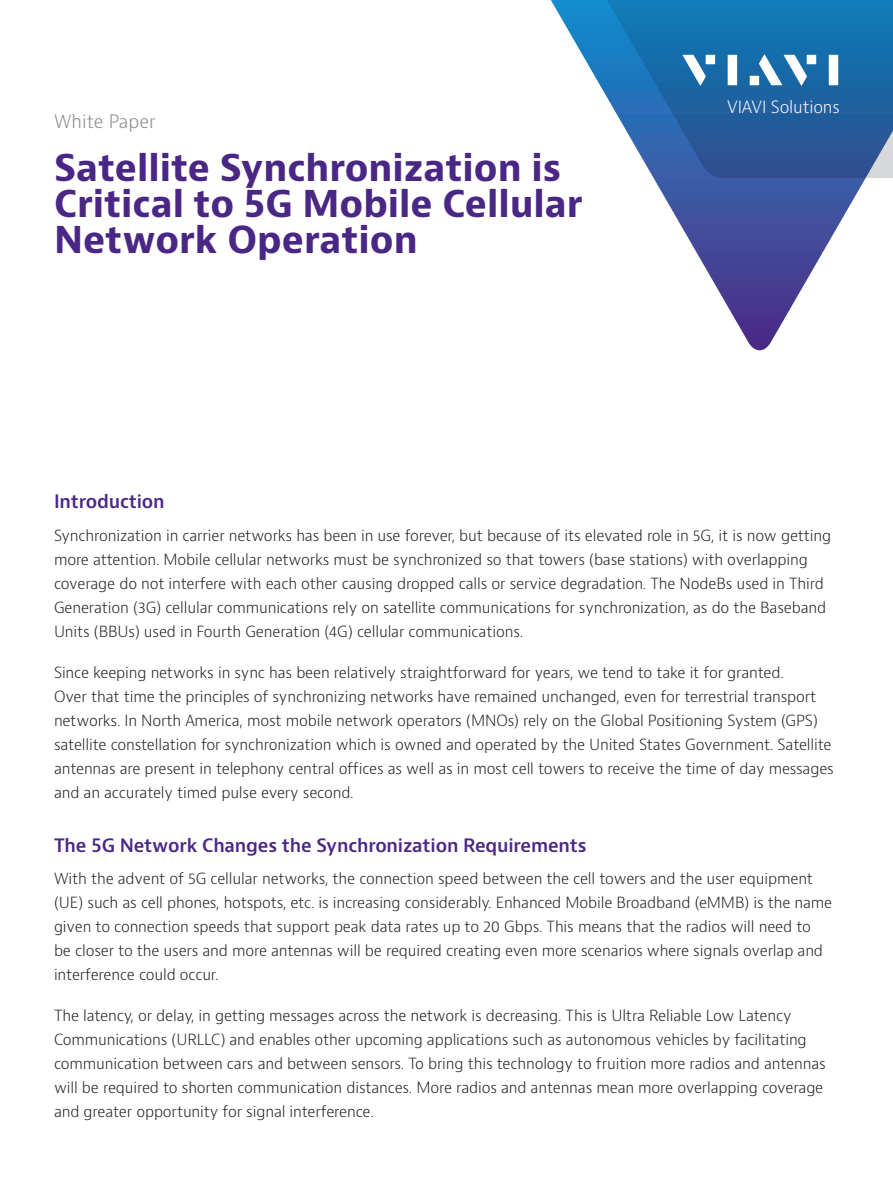
<style>
.page{position:relative;width:893px;height:1191px;background:#fff}
.page>*{position:absolute;margin:0;border:0;box-sizing:border-box;transform-origin:0 0}
.H1_Title_24{font:700 36px/36px "Bernino Sans";color:#4a2785}
.H2_Heading_Purple_12{font:600 18px "Bernino Sans";letter-spacing:-.01em;color:#4a2785}
.P_DocType{font:300 18px "Bernino Sans";color:#87898c}
.t1{font:300 16.5px "Bernino Sans";letter-spacing:-.01em;color:#fff}
.P_10_16{font:300 15px/24px "Bernino Sans";letter-spacing:-.01em;color:#231f20}
</style>
<div class="page">
<svg style="left:653px;top:178px;width:213px;height:172px"></svg>
<svg style="left:551px;top:0;width:342px;height:178px"></svg>
<svg style="left:682px;top:55px;width:24px;height:31px"></svg>
<div style="left:706px;top:55px;width:9px;height:9px;background:#fff"></div>
<div style="left:728px;top:55px;width:9px;height:30px;background:#fff"></div>
<div style="left:807px;top:55px;width:9px;height:9px;background:#fff"></div>
<div style="left:829px;top:55px;width:9px;height:30px;background:#fff"></div>
<svg style="left:759px;top:54px;width:48px;height:32px"></svg>
<div style="left:750px;top:76px;width:9px;height:9px;background:#fff"></div>
<p class="P_DocType" style="left:54px;top:110px;width:103px">White Paper</p>
<p class="H1_Title_24" style="left:54px;top:151px;width:530px">Satellite Synchronization is<br>Critical to 5G Mobile Cellular<br>Network Operation</p>
<p class="t1" style="left:727px;top:96px;width:114px">VIAVI Solutions</p>
<p class="H2_Heading_Purple_12" style="left:54px;top:490px;width:112px">Introduction</p>
<p class="P_10_16" style="left:54px;top:523px;width:779px">Synchronization in carrier networks has been in use forever, but because of its elevated role in 5G, it is now getting more attention. Mobile cellular networks must be synchronized so that towers (base stations) with overlapping coverage do not interfere with each other causing dropped calls or service degradation. The NodeBs used in Third Generation (3G) cellular communications rely on satellite communications for synchronization, as do the Baseband Units (BBUs) used in Fourth Generation (4G) cellular communications.</p>
<p class="P_10_16" style="left:54px;top:660px;width:781px">Since keeping networks in sync has been relatively straightforward for years, we tend to take it for granted.<br>Over that time the principles of synchronizing networks have remained unchanged, even for terrestrial transport networks. In North America, most mobile network operators (MNOs) rely on the Global Positioning System (GPS) satellite constellation for synchronization which is owned and operated by the United States Government. Satellite antennas are present in telephony central offices as well as in most cell towers to receive the time of day messages and an accurately timed pulse every second.</p>
<p class="H2_Heading_Purple_12" style="left:54px;top:833px;width:534px">The 5G Network Changes the Synchronization Requirements</p>
<p class="P_10_16" style="left:54px;top:867px;width:780px">With the advent of 5G cellular networks, the connection speed between the cell towers and the user equipment (UE) such as cell phones, hotspots, etc. is increasing considerably. Enhanced Mobile Broadband (eMMB) is the name given to connection speeds that support peak data rates up to 20 Gbps. This means that the radios will need to<br>be closer to the users and more antennas will be required creating even more scenarios where signals overlap and interference could occur.</p>
<p class="P_10_16" style="left:54px;top:1004px;width:773px">The latency, or delay, in getting messages across the network is decreasing. This is Ultra Reliable Low Latency Communications (URLLC) and enables other upcoming applications such as autonomous vehicles by facilitating communication between cars and between sensors. To bring this technology to fruition more radios and antennas will be required to shorten communication distances. More radios and antennas mean more overlapping coverage and greater opportunity for signal interference.</p>
</div>
